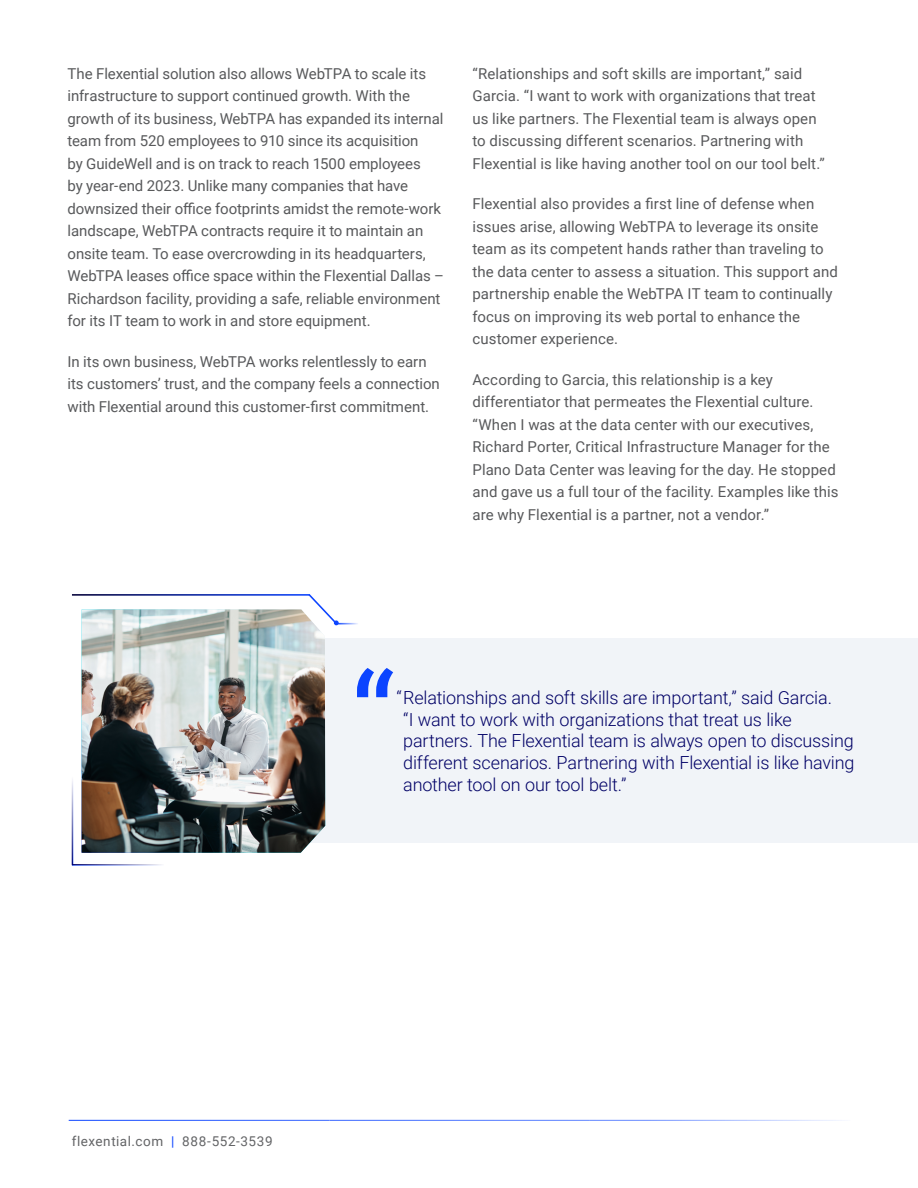
<style>
.page{position:relative;width:918px;height:1188px;background:#fff}
.page>*{position:absolute;margin:0;border:0;box-sizing:border-box;transform-origin:0 0}
.t1{font:124.5px "Roboto";color:#0c44ff}
.Lg_Quote{font:300 18px/21.6px "Roboto";letter-spacing:-.01em;color:#006}
.body{font:15px/22.5px "Roboto";color:#58595b}
.t2{font:13.5px "Roboto";letter-spacing:.04em;color:#636466}
.s1{color:#0c44ff}
</style>
<div class="page">
<hr style="left:590px;top:1120px;width:260px;height:1px;background:#0c44ff">
<hr style="left:329px;top:1120px;width:261px;height:1px;background:#0c44ff">
<hr style="left:69px;top:1120px;width:260px;height:1px;background:#0c44ff">
<div style="left:302px;top:638px;width:616px;height:204px;background:#f1f4f8"></div>
<img style="left:82px;top:609px;width:243px;height:244px">
<svg style="left:307px;top:594px;width:51px;height:31px"></svg>
<p class="body" style="left:68px;top:62px;width:378px">The Flexential solution also allows WebTPA to scale its infrastructure to support continued growth. With the growth of its business, WebTPA has expanded its internal team from 520 employees to 910 since its acquisition<br>by GuideWell and is on track to reach 1500 employees<br>by year-end 2023. Unlike many companies that have downsized their office footprints amidst the remote-work landscape, WebTPA contracts require it to maintain an onsite team. To ease overcrowding in its headquarters, WebTPA leases office space within the Flexential Dallas – Richardson facility, providing a safe, reliable environment for its IT team to work in and store equipment.</p>
<p class="body" style="left:68px;top:350px;width:374px">In its own business, WebTPA works relentlessly to earn its customers’ trust, and the company feels a connection with Flexential around this customer-first commitment.</p>
<p class="body" style="left:472px;top:62px;width:354px">“Relationships and soft skills are important,” said Garcia. “I want to work with organizations that treat us like partners. The Flexential team is always open to discussing different scenarios. Partnering with Flexential is like having another tool on our tool belt.”</p>
<p class="body" style="left:472px;top:192px;width:367px">Flexential also provides a first line of defense when issues arise, allowing WebTPA to leverage its onsite team as its competent hands rather than traveling to the data center to assess a situation. This support and partnership enable the WebTPA IT team to continually focus on improving its web portal to enhance the customer experience.</p>
<p class="body" style="left:472px;top:368px;width:368px">According to Garcia, this relationship is a key differentiator that permeates the Flexential culture. “When I was at the data center with our executives, Richard Porter, Critical Infrastructure Manager for the Plano Data Center was leaving for the day. He stopped and gave us a full tour of the facility. Examples like this are why Flexential is a partner, not a vendor.”</p>
<p class="t1" style="left:351px;top:631px;width:46px">“</p>
<p class="Lg_Quote" style="left:403px;top:686px;width:453px;text-indent:-7px">“Relationships and soft skills are important,” said Garcia.<br>“I want to work with organizations that treat us like partners. The Flexential team is always open to discussing different scenarios. Partnering with Flexential is like having another tool on our tool belt.”</p>
<p class="t2" style="left:72px;top:1132px;width:202px">flexential.com <span class="s1">|</span> 888-552-3539</p>
</div>
